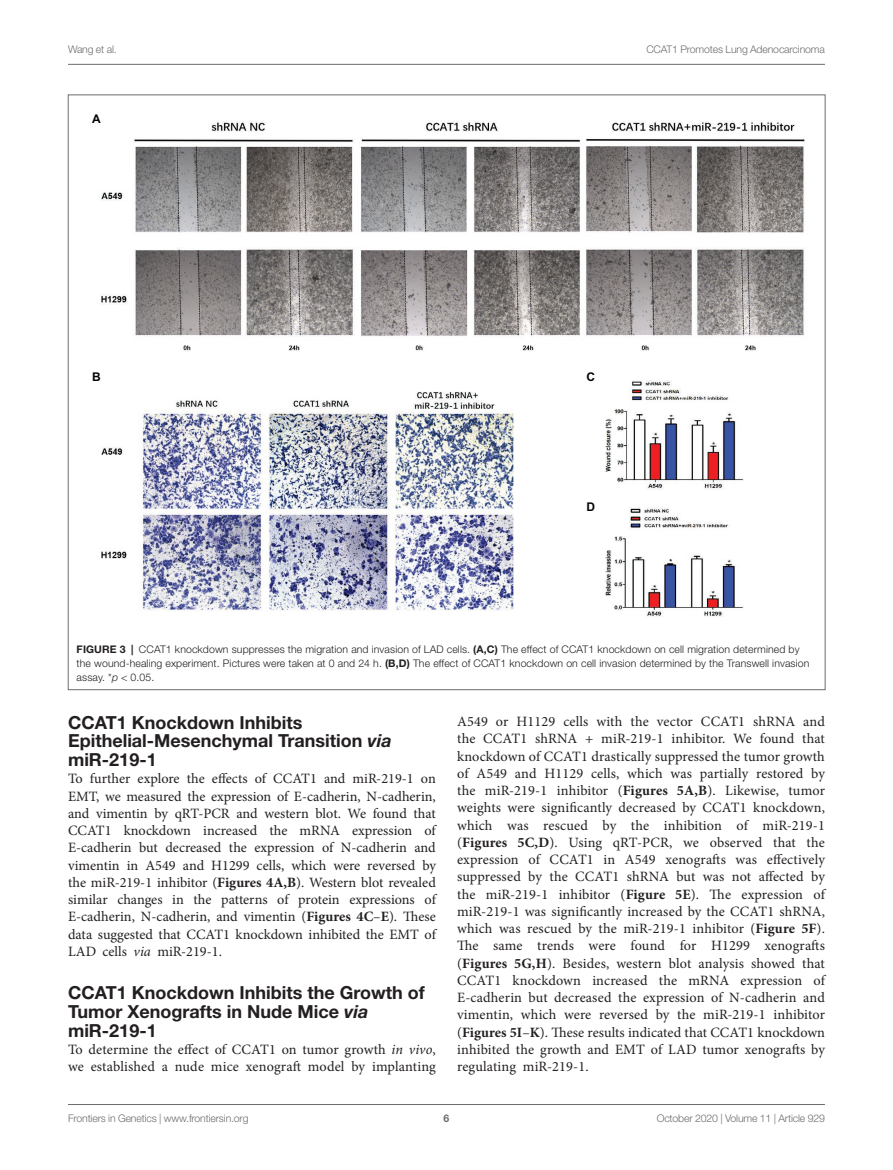
<style>
.page{position:relative;width:893px;height:1170px;background:#fff}
.page>*{position:absolute;margin:0;border:0;box-sizing:border-box;transform-origin:0 0}
.HEAD_2{font:700 18px/18.8px "Helvetica Neue LT Std";color:#231f20}
.TEXT_FLUSH{font:14.25px/17.2px "Minion Pro";letter-spacing:.005em;color:#231f20;text-align:justify}
.t1{font:700 12px "Arial";color:#040503}
.FIG_LEG{font:300 10.5px/14.2px "Helvetica Neue LT Std";letter-spacing:.01em;color:#231f20}
.t2{font:300 10.5px "Helvetica Neue LT Std";letter-spacing:-.015em;color:#6c6d70}
.t3{font:700 10.5px "Helvetica Neue LT Std";color:#6c6d70}
.s1{font-weight:700}
.s2{font-style:italic}
</style>
<div class="page">
<hr style="left:68px;top:64px;width:757px;height:1px;background:#6c6d70">
<hr style="left:68px;top:1104px;width:757px;height:1px;background:#6c6d70">
<img style="left:101px;top:121px;width:704px;height:496px">
<p class="t2" style="left:68px;top:42px;width:50px">Wang et al.</p>
<p class="t2" style="left:646px;top:42px;width:180px">CCAT1 Promotes Lung Adenocarcinoma</p>
<p class="t1" style="left:92px;top:110px;width:10px">A</p>
<p class="t1" style="left:92px;top:368px;width:10px">B</p>
<p class="t1" style="left:586px;top:368px;width:10px">C</p>
<p class="t1" style="left:586px;top:498px;width:10px">D</p>
<p class="FIG_LEG" style="left:77px;top:641px;width:734px"><span class="s1">FIGURE 3 |</span> CCAT1 knockdown suppresses the migration and invasion of LAD cells. <span class="s1">(A,C)</span> The effect of CCAT1 knockdown on cell migration determined by the wound-healing experiment. Pictures were taken at 0 and 24 h. <span class="s1">(B,D)</span> The effect of CCAT1 knockdown on cell invasion determined by the Transwell invasion assay. *<span class="s2">p</span> &lt; 0.05.</p>
<p class="HEAD_2" style="left:68px;top:712px;width:325px">CCAT1 Knockdown Inhibits<br>Epithelial-Mesenchymal Transition <span class="s2">via </span>miR-219-1</p>
<p class="TEXT_FLUSH" style="left:68px;top:770px;width:369px">To further explore the effects of CCAT1 and miR-219-1 on EMT, we measured the expression of E-cadherin, N-cadherin, and vimentin by qRT-PCR and western blot. We found that CCAT1 knockdown increased the mRNA expression of E-cadherin but decreased the expression of N-cadherin and vimentin in A549 and H1299 cells, which were reversed by the miR-219-1 inhibitor (<span class="s1">Figures 4A,B</span>). Western blot revealed similar changes in the patterns of protein expressions of E-cadherin, N-cadherin, and vimentin (<span class="s1">Figures 4C</span>–<span class="s1">E</span>). These data suggested that CCAT1 knockdown inhibited the EMT of LAD cells <span class="s2">via</span> miR-219-1.</p>
<p class="HEAD_2" style="left:68px;top:983px;width:358px">CCAT1 Knockdown Inhibits the Growth of<br>Tumor Xenografts in Nude Mice <span class="s2">via </span>miR-219-1</p>
<p class="TEXT_FLUSH" style="left:68px;top:1040px;width:369px">To determine the effect of CCAT1 on tumor growth <span class="s2">in vivo</span>, we established a nude mice xenograft model by implanting</p>
<p class="TEXT_FLUSH" style="left:457px;top:712px;width:369px">A549 or H1129 cells with the vector CCAT1 shRNA and the CCAT1 shRNA + miR-219-1 inhibitor. We found that knockdown of CCAT1 drastically suppressed the tumor growth of A549 and H1129 cells, which was partially restored by the miR-219-1 inhibitor (<span class="s1">Figures 5A,B</span>). Likewise, tumor weights were significantly decreased by CCAT1 knockdown, which was rescued by the inhibition of miR-219-1 (<span class="s1">Figures 5C,D</span>). Using qRT-PCR, we observed that the expression of CCAT1 in A549 xenografts was effectively suppressed by the CCAT1 shRNA but was not affected by the miR-219-1 inhibitor (<span class="s1">Figure 5E</span>). The expression of miR-219-1 was significantly increased by the CCAT1 shRNA, which was rescued by the miR-219-1 inhibitor (<span class="s1">Figure 5F</span>).<br>The same trends were found for H1299 xenografts (<span class="s1">Figures 5G,H</span>). Besides, western blot analysis showed that CCAT1 knockdown increased the mRNA expression of E-cadherin but decreased the expression of N-cadherin and vimentin, which were reversed by the miR-219-1 inhibitor (<span class="s1">Figures 5I</span>–<span class="s1">K</span>). These results indicated that CCAT1 knockdown inhibited the growth and EMT of LAD tumor xenografts by regulating miR-219-1.</p>
<p class="t2" style="left:68px;top:1111px;width:182px">Frontiers in Genetics | www.frontiersin.org</p>
<p class="t3" style="left:444px;top:1111px;width:7px">6</p>
<p class="t2" style="left:657px;top:1111px;width:170px">October 2020 | Volume 11 | Article 929</p>
</div>
